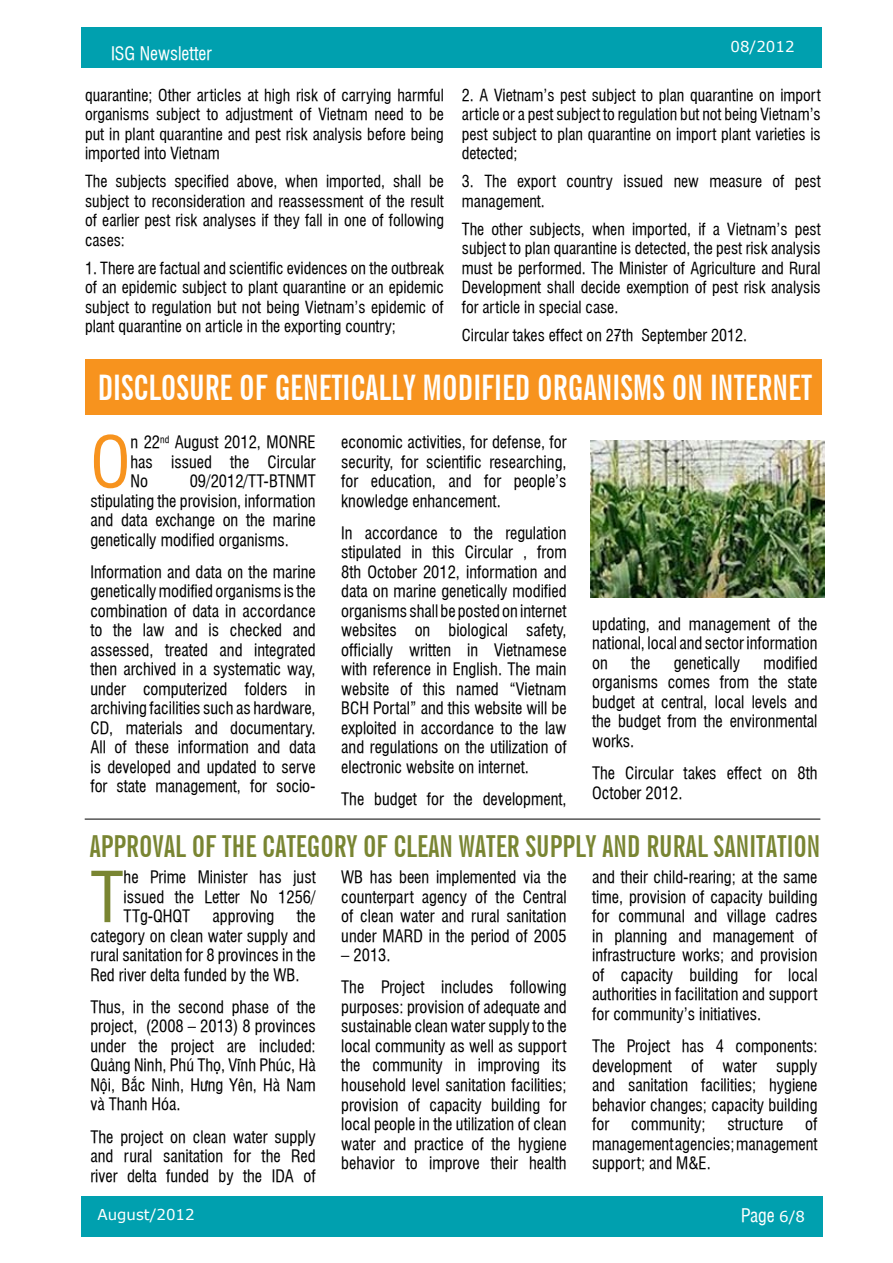
<style>
.page{position:relative;width:893px;height:1263px;background:#fff}
.page>*{position:absolute;margin:0;border:0;box-sizing:border-box;transform-origin:0 0}
.t1{font:68.4px "UVN Hong Ha Hep";color:#f7931e}
.t2{font:68.4px "UVN Hong Ha Hep";color:#798532}
.t3{font:700 34.5px "UVN Tin Tuc Hep Them";color:#fff}
.t4{font:700 29.7px "UVN Tin Tuc Hep Them";color:#798532}
.t5{font:18px "UVN Hong Ha Hep";color:#fff}
.t6{font:16.5px/19.5px "UVN Hong Ha Hep";color:#000;text-align:justify}
.t7{font:16.05px/19.5px "UVN Hong Ha Hep";color:#000;text-align:justify}
.t8{font:15px "Verdana";color:#fff}
.s1{font-family:"Verdana";font-size:15px}
</style>
<div class="page">
<div style="left:81px;top:28px;width:741px;height:40px;background:#00a0af"></div>
<div style="left:81px;top:1196px;width:742px;height:40px;background:#00a0af"></div>
<img style="left:591px;top:441px;width:233px;height:156px">
<hr style="left:85px;top:819px;width:735px;height:1px;background:#000">
<div style="left:85px;top:359px;width:737px;height:56px;background:#f7931e"></div>
<p class="t5" style="left:111px;top:40px;width:102px">ISG Newsletter</p>
<p class="t8" style="left:730px;top:37px;width:66px">08/2012</p>
<p class="t7" style="left:85px;top:84px;width:360px">quarantine; Other articles at high risk of carrying harmful organisms subject to adjustment of Vietnam need to be put in plant quarantine and pest risk analysis before being imported into Vietnam</p>
<p class="t7" style="left:85px;top:171px;width:360px">The subjects specified above, when imported, shall be subject to reconsideration and reassessment of the result of earlier pest risk analyses if they fall in one of following cases:</p>
<p class="t7" style="left:85px;top:257px;width:360px">1. There are factual and scientific evidences on the outbreak of an epidemic subject to plant quarantine or an epidemic subject to regulation but not being Vietnam’s epidemic of plant quarantine on article in the exporting country;</p>
<p class="t7" style="left:462px;top:84px;width:360px">2. A Vietnam’s pest subject to plan quarantine on import article or a pest subject to regulation but not being Vietnam’s pest subject to plan quarantine on import plant varieties is detected;</p>
<p class="t7" style="left:462px;top:171px;width:360px">3. The export country issued new measure of pest management.</p>
<p class="t7" style="left:462px;top:218px;width:360px">The other subjects, when imported, if a Vietnam’s pest subject to plan quarantine is detected, the pest risk analysis must be performed. The Minister of Agriculture and Rural Development shall decide exemption of pest risk analysis for article in special case.</p>
<p class="t7" style="left:462px;top:324px;width:287px">Circular takes effect on 27th September 2012.</p>
<h2 class="t3" style="left:98px;top:361px;width:65px">DISCLOSU</h2>
<h2 class="t3" style="left:205px;top:361px;width:582px">RE OF GENETICALLY MODIFIED ORGANISMS ON INTERNET</h2>
<h1 class="t1" style="left:90px;top:414px;width:42px">O</h1>
<p class="t6" style="left:130px;top:431px;width:187px">n 22<sup>nd</sup> August 2012, MONRE has issued the Circular No</p>
<p class="t6" style="left:90px;top:470px;width:227px;text-indent:99px">09/2012/TT-BTNMT stipulating the provision, information and data exchange on the marine genetically modified organisms.</p>
<p class="t6" style="left:90px;top:561px;width:227px">Information and data on the marine genetically modified organisms is the combination of data in accordance to the law and is checked and assessed, treated and integrated then archived in a systematic way, under computerized folders in archiving facilities such as hardware, CD, materials and documentary.<br>All of these information and data is developed and updated to serve for state management, for socio-</p>
<p class="t6" style="left:341px;top:431px;width:227px">economic activities, for defense, for security, for scientific researching, for education, and for people’s knowledge enhancement.</p>
<p class="t6" style="left:341px;top:522px;width:227px">In accordance to the regulation stipulated in this Circular , from 8th October 2012, information and data on marine genetically modified organisms shall be posted on internet websites on biological safety, officially written in Vietnamese with reference in English. The main website of this named “Vietnam BCH Portal” and this website will be exploited in accordance to the law and regulations on the utilization of electronic website on internet.</p>
<p class="t6" style="left:341px;top:788px;width:227px">The budget for the development,</p>
<p class="t6" style="left:592px;top:613px;width:227px">updating, and management of the national, local and sector information on</p>
<p class="t6" style="left:592px;top:652px;width:227px;text-indent:171px">modified organisms comes from the state budget at central, local levels and the budget from the environmental works.</p>
<p class="t6" style="left:592px;top:762px;width:227px">The Circular takes effect on 8th<br>October 2012.</p>
<p class="t6" style="left:631px;top:652px;width:21px">the</p>
<p class="t6" style="left:674px;top:652px;width:68px">genetically</p>
<h3 class="t4" style="left:90px;top:823px;width:732px">APPROVAL OF THE CATEGORY OF CLEAN WATER SUPPLY AND RURAL SANITATION</h3>
<h1 class="t2" style="left:90px;top:849px;width:35px">T</h1>
<p class="t6" style="left:124px;top:866px;width:194px">he Prime Minister has just issued the Letter No 1256/ TTg-QHQT</p>
<p class="t6" style="left:90px;top:905px;width:227px;text-indent:206px">the category on clean water supply and rural sanitation for 8 provinces in the Red river delta funded by the WB.</p>
<p class="t6" style="left:90px;top:996px;width:227px">Thus, in the second phase of the project, (2008 – 2013) 8 provinces under the project are included:<br>Quảng Ninh, Phú Thọ, Vĩnh Phúc, Hà Nội, Bắc Ninh, Hưng Yên, Hà Nam và Thanh Hóa.</p>
<p class="t6" style="left:90px;top:1126px;width:227px">The project on clean water supply and rural sanitation for the Red river delta funded by the IDA of</p>
<p class="t6" style="left:213px;top:905px;width:63px">approving</p>
<p class="t6" style="left:341px;top:866px;width:227px">WB has been implemented via the counterpart agency of the Central of clean water and rural sanitation under MARD in the period of 2005</p>
<p class="t6" style="left:341px;top:938px;width:227px;line-height:32.2px">– 2013.<br>The Project includes following</p>
<p class="t6" style="left:341px;top:996px;width:227px">purposes: provision of adequate and sustainable clean water supply to the local community as well as support the community in improving its household level sanitation facilities; provision of capacity building for local people in the utilization of clean water and practice of the hygiene behavior to improve their health</p>
<p class="t6" style="left:592px;top:866px;width:227px">and their child-rearing; at the same time, provision of capacity building for communal and village cadres in planning and management of infrastructure works; and provision of capacity building for local authorities in facilitation and support for community’s initiatives.</p>
<p class="t6" style="left:592px;top:1035px;width:227px">The Project has 4 components: development of water supply and sanitation facilities; hygiene behavior changes; capacity building for</p>
<p class="t6" style="left:592px;top:1113px;width:227px;text-indent:213px">of management agencies; management support; and M&amp;E.</p>
<p class="t6" style="left:631px;top:1113px;width:76px">community;</p>
<p class="t6" style="left:727px;top:1113px;width:58px">structure</p>
<p class="t8" style="left:98px;top:1205px;width:99px">August/2012</p>
<p class="t5" style="left:741px;top:1203px;width:65px">Page <span class="s1">6/8</span></p>
</div>
